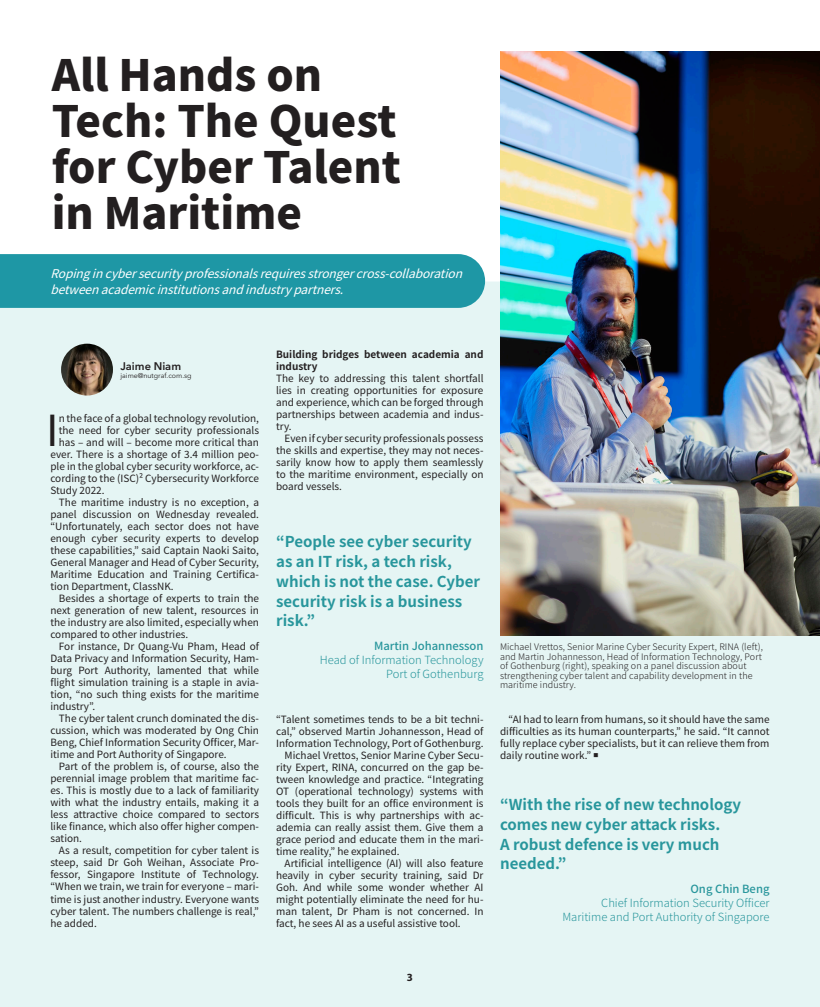
<style>
.page{position:relative;width:820px;height:1007px;background:#fff}
.page>*{position:absolute;margin:0;border:0;box-sizing:border-box;transform-origin:0 0}
.t1{font:900 43px/46px "Noto Sans JP";color:#231f20}
.t2{font:42.7px "Noto Sans JP";color:#231f20}
.t3{font:700 15px/19.7px "Noto Sans JP";color:#28969c}
.t4{font:italic 12px "Noto Sans JP";color:#fff}
.t5{font:300 11.3px "Noto Sans JP";color:#28969c}
.t6{font:500 11.3px "Noto Sans JP";color:#28969c}
.t7{font:600 11px "Avenir Next LT Pro";color:#231f20}
.t8{font:700 11px "Myriad Pro";color:#231f20}
.t9{font:10px/12px "Noto Sans JP";color:#231f20;text-align:justify}
.t10{font:700 10px/12px "Noto Sans JP";color:#231f20}
.t11{font:300 9px/9.5px "Noto Sans JP";letter-spacing:.01em;color:#231f20}
.t12{font:7px "Avenir Next LT Pro";color:#231f20}
.s1{font-weight:100;font-size:5px}
</style>
<div class="page">
<div style="left:0;top:281px;width:819px;height:726px;background:#e5f5f4"></div>
<div style="left:0;top:254px;width:485px;height:54px;background:#1e97a5"></div>
<img style="left:61px;top:344px;width:52px;height:51px;border-radius:26px">
<img style="left:500px;top:51px;width:319px;height:584px">
<p class="t1" style="left:52px;top:53px;width:351px">All Hands on<br>Tech: The Quest for Cyber Talent in Maritime</p>
<p class="t4" style="left:50px;top:267px;width:422px">Ropingincybersecurityprofessionalsrequiresstrongercross-collaboration</p>
<p class="t4" style="left:50px;top:282px;width:303px">betweenacademicinstitutionsandindustrypartners.</p>
<p class="t7" style="left:120px;top:359px;width:62px">Jaime Niam</p>
<p class="t12" style="left:120px;top:371px;width:73px">jaime@nutgraf.com.sg</p>
<p class="t2" style="left:46px;top:406px;width:14px">I</p>
<p class="t9" style="left:59px;top:413px;width:202px">n the face of a global technology revolution,</p>
<p class="t9" style="left:59px;top:425px;width:202px">the need for cyber security professionals</p>
<p class="t9" style="left:59px;top:437px;width:202px">has – and will – become more critical than</p>
<p class="t9" style="left:50px;top:449px;width:210px">ever. There is a shortage of 3.4 million peo-</p>
<p class="t9" style="left:50px;top:461px;width:210px">ple in the global cyber security workforce, ac-</p>
<p class="t9" style="left:50px;top:473px;width:210px">cording to the (ISC)² Cybersecurity Workforce</p>
<p class="t9" style="left:50px;top:485px;width:56px">Study 2022.</p>
<p class="t9" style="left:50px;top:497px;width:210px;text-indent:9px">The maritime industry is no exception, a panel discussion on Wednesday revealed. “Unfortunately, each sector does not have enough cyber security experts to develop these capabilities,” said Captain Naoki Saito, General Manager and Head of Cyber Security, Maritime Education and Training Certifica&shy;tion Department, ClassNK.</p>
<p class="t9" style="left:50px;top:593px;width:210px;text-indent:9px">Besides a shortage of experts to train the next generation of new talent, resources in the industry are also limited, especially when compared to other industries.</p>
<p class="t9" style="left:50px;top:641px;width:210px;text-indent:9px">For instance, Dr Quang-Vu Pham, Head of Data Privacy and Information Security, Ham&shy;burg Port Authority, lamented that while flight simulation training is a staple in avia&shy;tion, “no such thing exists for the maritime industry”.</p>
<p class="t9" style="left:50px;top:713px;width:210px;text-indent:9px">The cyber talent crunch dominated the dis&shy;cussion, which was moderated by Ong Chin Beng, Chief Information Security Officer, Mar&shy;itime and Port Authority of Singapore.</p>
<p class="t9" style="left:50px;top:761px;width:210px;text-indent:9px">Part of the problem is, of course, also the perennial image problem that maritime fac&shy;es. This is mostly due to a lack of familiarity with what the industry entails, making it a less attractive choice compared to sectors like finance, which also offer higher compen&shy;sation.</p>
<p class="t9" style="left:50px;top:845px;width:210px;text-indent:9px">As a result, competition for cyber talent is steep, said Dr Goh Weihan, Associate Pro&shy;fessor, Singapore Institute of Technology. “When we train, we train for everyone – mari&shy;time is just another industry. Everyone wants cyber talent. The numbers challenge is real,” he added.</p>
<p class="t10" style="left:276px;top:348px;width:209px">Building bridges between academia and industry</p>
<p class="t9" style="left:276px;top:372px;width:209px">The key to addressing this talent shortfall lies in creating opportunities for exposure and experience, which can be forged through partnerships between academia and indus&shy;try.</p>
<p class="t9" style="left:276px;top:432px;width:209px;text-indent:9px">Even if cyber security professionals possess the skills and expertise, they may not neces&shy;sarily know how to apply them seamlessly to the maritime environment, especially on board vessels.</p>
<p class="t3" style="left:276px;top:532px;width:205px">“People see cyber security as an IT risk, a tech risk, which is not the case. Cyber security risk is a business risk.”</p>
<p class="t6" style="left:374px;top:639px;width:111px">Martin Johannesson</p>
<p class="t5" style="left:320px;top:653px;width:165px">Head of Information Technology</p>
<p class="t5" style="left:386px;top:667px;width:99px">Port of Gothenburg</p>
<p class="t9" style="left:276px;top:713px;width:209px">“Talent sometimes tends to be a bit techni&shy;cal,” observed Martin Johannesson, Head of Information Technology, Port of Gothenburg.</p>
<p class="t9" style="left:276px;top:749px;width:209px;text-indent:9px">Michael Vrettos, Senior Marine Cyber Secu&shy;rity Expert, RINA, concurred on the gap be&shy;tween knowledge and practice. “Integrating OT (operational technology) systems with tools they built for an office environment is difficult. This is why partnerships with ac&shy;ademia can really assist them. Give them a grace period and educate them in the mari&shy;time reality,” he explained.</p>
<p class="t9" style="left:276px;top:857px;width:209px;text-indent:9px">Artificial intelligence (AI) will also feature heavily in cyber security training, said Dr Goh. And while some wonder whether AI might potentially eliminate the need for hu&shy;man talent, Dr Pham is not concerned. In fact, he sees AI as a useful assistive tool.</p>
<p class="t11" style="left:500px;top:642px;width:264px">Michael Vrettos, Senior Marine Cyber Security Expert, RINA (left), and Martin Johannesson, Head of Information Technology, Port of Gothenburg (right), speaking on a panel discussion about strengthening cyber talent and capability development in the maritime industry.</p>
<p class="t9" style="left:500px;top:713px;width:271px;text-indent:9px">“AI had to learn from humans, so it should have the same difficulties as its human counterparts,” he said. “It cannot fully replace cyber specialists, but it can relieve them from daily routine work.” <span class="s1">■</span></p>
<p class="t3" style="left:500px;top:795px;width:242px">“With the rise of new technology comes new cyber attack risks.<br>A robust defence is very much needed.”</p>
<p class="t6" style="left:690px;top:882px;width:81px">Ong Chin Beng</p>
<p class="t5" style="left:601px;top:896px;width:170px">Chief Information Security Officer</p>
<p class="t5" style="left:562px;top:910px;width:209px">Maritime and Port Authority of Singapore</p>
<p class="t8" style="left:407px;top:969px;width:8px">3</p>
</div>
